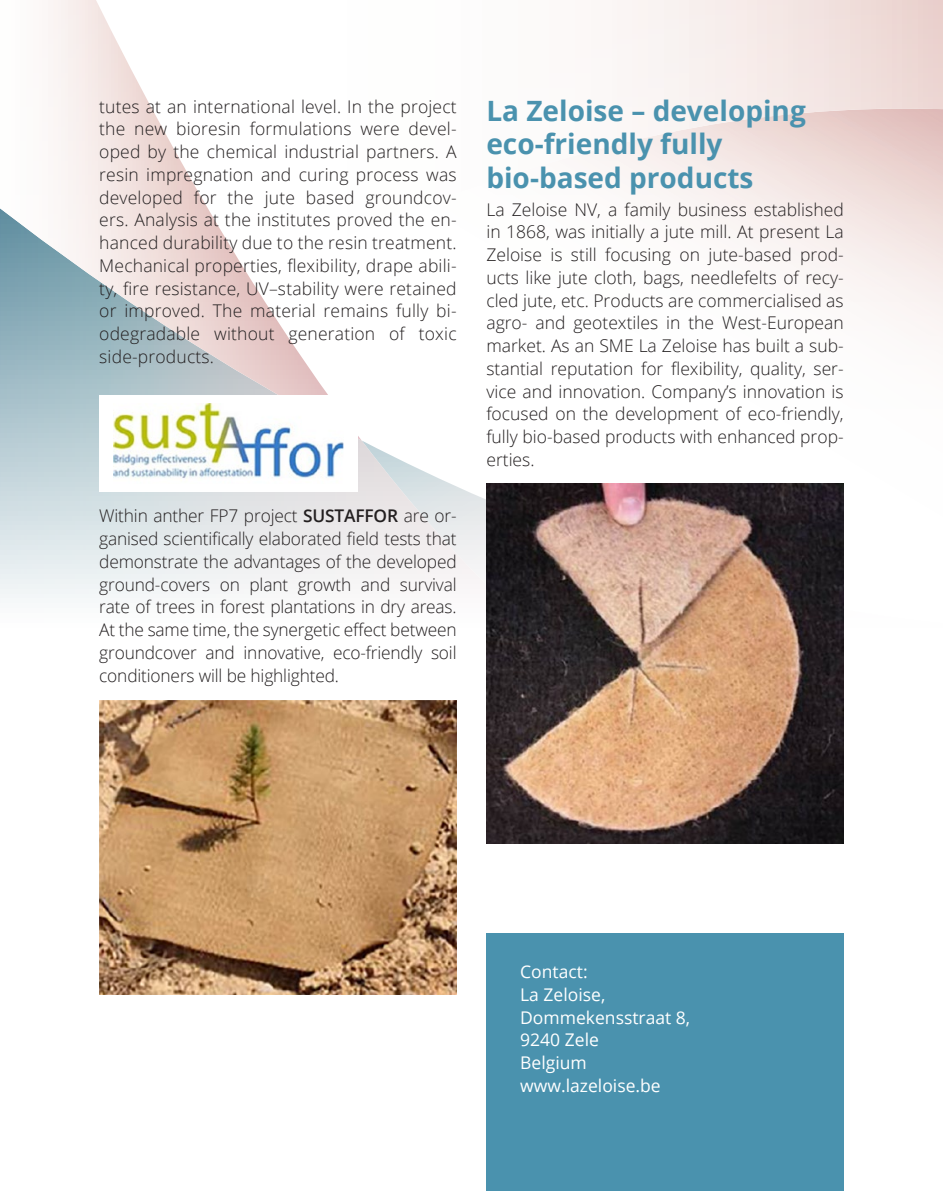
<style>
.page{position:relative;width:943px;height:1191px;background:#fff}
.page>*{position:absolute;margin:0;border:0;box-sizing:border-box;transform-origin:0 0}
.t1{font:700 28px/33.6px "Open Sans";color:#4a92ae}
.t2{font:300 17.5px/22.8px "Open Sans";color:#231f20;text-align:justify}
.t3{font:17.5px/22.8px "Open Sans";color:#fff}
.s1{font-weight:600}
</style>
<div class="page">
<div style="left:906px;top:280px;width:37px;height:51px;background:#f9f3f2"></div>
<svg style="left:0;top:440px;width:695px;height:407px"></svg>
<svg style="left:585px;top:0;width:358px;height:280px"></svg>
<svg style="left:0;top:0;width:361px;height:440px"></svg>
<div style="left:486px;top:933px;width:357px;height:258px;background:#4a92ae"></div>
<div style="left:99px;top:395px;width:258px;height:96px;background:#fff"></div>
<img style="left:113px;top:403px;width:230px;height:77px">
<img style="left:99px;top:701px;width:357px;height:293px">
<img style="left:486px;top:484px;width:357px;height:360px">
<p class="t2" style="left:99px;top:94px;width:359px">tutes at an international level. In the project the new bioresin formulations were devel&shy;oped by the chemical industrial partners. A resin impregnation and curing process was developed for the jute based groundcov&shy;ers. Analysis at the institutes proved the en&shy;hanced durability due to the resin treatment.<br>Mechanical properties, flexibility, drape abili&shy;ty, fire resistance, UV–stability were retained or improved. The material remains fully bi&shy;odegradable without generation of toxic side-products.</p>
<p class="t2" style="left:99px;top:504px;width:359px">Within anther FP7 project <span class="s1">SUSTAFFOR</span> are or&shy;ganised scientifically elaborated field tests that demonstrate the advantages of the developed ground-covers on plant growth and survival rate of trees in forest plantations in dry areas.<br>At the same time, the synergetic effect between groundcover and innovative, eco-friendly soil conditioners will be highlighted.</p>
<h1 class="t1" style="left:486px;top:93px;width:321px">La Zeloise – developing eco-friendly fully bio-based products</h1>
<p class="t2" style="left:486px;top:197px;width:359px">La Zeloise NV, a family business established in 1868, was initially a jute mill. At present La Zeloise is still focusing on jute-based prod&shy;ucts like jute cloth, bags, needlefelts of recy&shy;cled jute, etc. Products are commercialised as agro- and geotextiles in the West-European market. As an SME La Zeloise has built a sub&shy;stantial reputation for flexibility, quality, ser&shy;vice and innovation. Company’s innovation is focused on the development of eco-friendly, fully bio-based products with enhanced prop&shy;erties.</p>
<p class="t3" style="left:520px;top:960px;width:171px">Contact:<br>La Zeloise,<br>Dommekensstraat 8,<br>9240 Zele<br>Belgium www.lazeloise.be</p>
</div>
